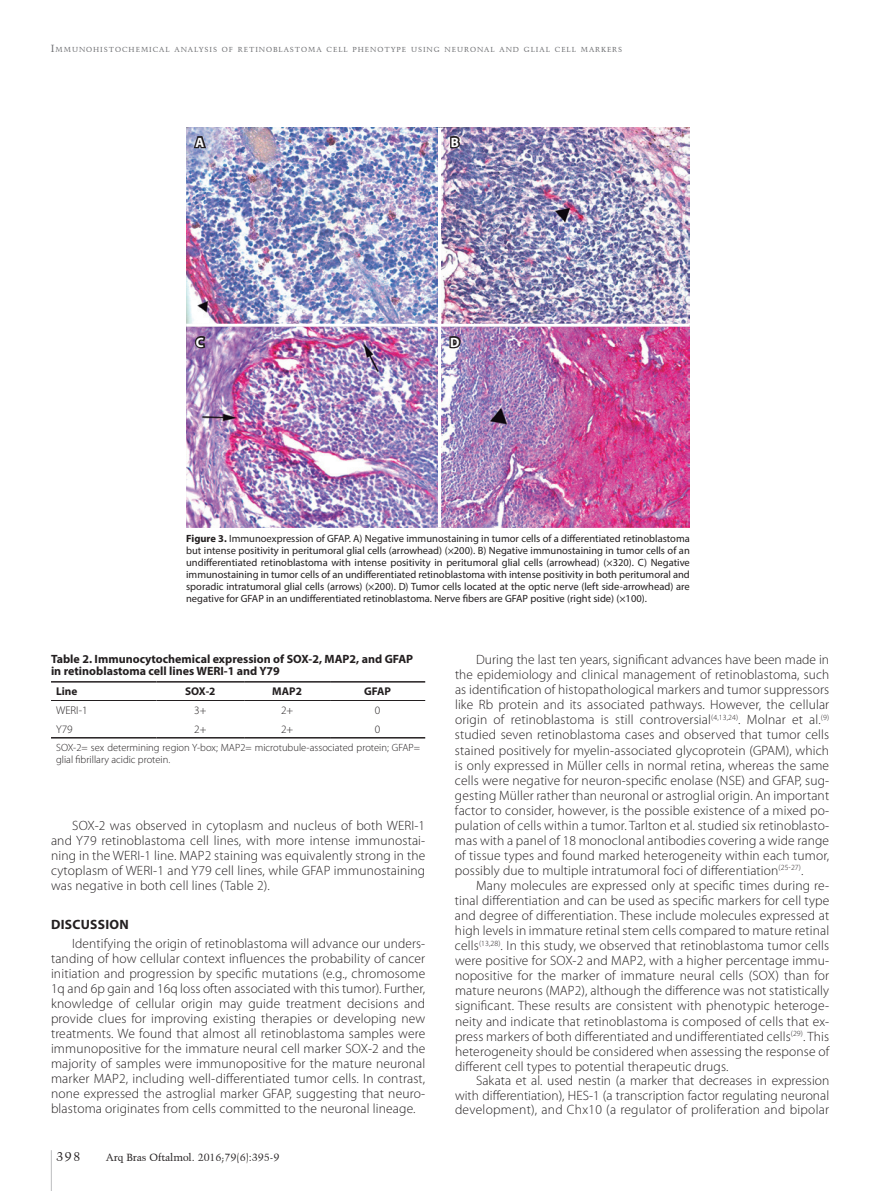
<style>
.page{position:relative;width:893px;height:1191px;background:#fff}
.page>*{position:absolute;margin:0;border:0;box-sizing:border-box;transform-origin:0 0}
.t1{font:300 13.5px/15px "Myriad Pro";letter-spacing:.01em;color:#231f20;text-align:justify}
.t2{font:700 13.5px "Myriad Pro";letter-spacing:.02em;color:#231f20}
.t3{font:700 13.5px "Myriad Pro";color:#fff}
.t4{font:12.75px "Kuenstler 480 BT";color:#231f20}
.t5{font:700 12px/12px "Myriad Pro";color:#231f20}
.t6{font:300 11.25px "Myriad Pro";color:#231f20}
.t7{font:700 11.25px "Myriad Pro";color:#231f20}
.t8{font:10.5px/12px "Myriad Pro";color:#231f20;text-align:justify}
.t9{font:300 10.5px/12px "Myriad Pro";color:#231f20}
.t10{font:10.5px "Kuenstler 480 BT";color:#231f20}
.t11{font:7.35px "Kuenstler 480 BT";letter-spacing:.13em;color:#6c6d70}
.s1{font-size:10.5px}
.s2{font-weight:700}
</style>
<div class="page">
<hr style="left:51px;top:1150px;width:1px;height:41px;background:#bcbdc0">
<hr style="left:51px;top:681px;width:106px;height:1px;background:#231f20">
<hr style="left:157px;top:681px;width:87px;height:1px;background:#231f20">
<hr style="left:244px;top:681px;width:86px;height:1px;background:#231f20">
<hr style="left:330px;top:681px;width:95px;height:1px;background:#231f20">
<hr style="left:51px;top:700px;width:106px;height:1px;background:#231f20">
<hr style="left:157px;top:700px;width:87px;height:1px;background:#231f20">
<hr style="left:244px;top:700px;width:86px;height:1px;background:#231f20">
<hr style="left:330px;top:700px;width:95px;height:1px;background:#231f20">
<hr style="left:51px;top:737px;width:106px;height:1px;background:#231f20">
<hr style="left:157px;top:737px;width:87px;height:1px;background:#231f20">
<hr style="left:244px;top:737px;width:86px;height:1px;background:#231f20">
<hr style="left:330px;top:737px;width:95px;height:1px;background:#231f20">
<img style="left:186px;top:128px;width:504px;height:399px">
<hr style="left:186px;top:324px;width:504px;height:3px;background:#fff">
<hr style="left:438px;top:128px;width:3px;height:399px;background:#fff">
<svg style="left:192px;top:127px;width:16px;height:23px"></svg>
<svg style="left:193px;top:334px;width:14px;height:16px"></svg>
<svg style="left:448px;top:134px;width:14px;height:16px"></svg>
<svg style="left:448px;top:334px;width:15px;height:16px"></svg>
<p class="t11" style="left:51px;top:45px;width:573px"><span class="s1">I</span>MMUNOHISTOCHEMICAL ANALYSIS OF RETINOBLASTOMA CELL PHENOTYPE USING NEURONAL AND GLIAL CELL MARKERS</p>
<p class="t3" style="left:196px;top:133px;width:10px">A</p>
<p class="t3" style="left:196px;top:333px;width:10px">C</p>
<p class="t3" style="left:451px;top:133px;width:10px">B</p>
<p class="t3" style="left:450px;top:333px;width:11px">D</p>
<p class="t8" style="left:186px;top:532px;width:505px"><span class="s2">Figure 3.</span> Immunoexpression of GFAP. A) Negative immunostaining in tumor cells of a differentiated retinoblastoma but intense positivity in peritumoral glial cells (arrowhead) (×200). B) Negative immunostaining in tumor cells of an undifferentiated retinoblastoma with intense positivity in peritumoral glial cells (arrowhead) (×320). C) Negative immunostaining in tumor cells of an undifferentiated retinoblastoma with intense positivity in both peritumoral and sporadic intratumoral glial cells (arrows) (×200). D) Tumor cells located at the optic nerve (left side-arrowhead) are negative for GFAP in an undifferentiated retinoblastoma. Nerve fibers are GFAP positive (right side) (×100).</p>
<p class="t5" style="left:51px;top:652px;width:364px">Table 2. Immunocytochemical expression of SOX-2, MAP2, and GFAP in retinoblastoma cell lines WERI-1 and Y79</p>
<p class="t7" style="left:56px;top:684px;width:23px">Line</p>
<p class="t7" style="left:185px;top:684px;width:32px">SOX-2</p>
<p class="t7" style="left:272px;top:684px;width:31px">MAP2</p>
<p class="t7" style="left:364px;top:684px;width:28px">GFAP</p>
<p class="t6" style="left:56px;top:704px;width:33px">WERI-1</p>
<p class="t6" style="left:194px;top:704px;width:14px">3+</p>
<p class="t6" style="left:281px;top:704px;width:14px">2+</p>
<p class="t6" style="left:375px;top:704px;width:7px">0</p>
<p class="t6" style="left:56px;top:722px;width:18px">Y79</p>
<p class="t6" style="left:194px;top:722px;width:14px">2+</p>
<p class="t6" style="left:281px;top:722px;width:14px">2+</p>
<p class="t6" style="left:375px;top:722px;width:7px">0</p>
<p class="t9" style="left:56px;top:741px;width:365px">SOX-2= sex determining region Y-box; MAP2= microtubule-associated protein; GFAP= glial fibrillary acidic protein.</p>
<p class="t1" style="left:51px;top:818px;width:376px;text-indent:21px">SOX-2 was observed in cytoplasm and nucleus of both WERI-1 and Y79 retinoblastoma cell lines, with more intense immunostai&shy;ning in the WERI-1 line. MAP2 staining was equivalently strong in the cytoplasm of WERI-1 and Y79 cell lines, while GFAP immunostaining was negative in both cell lines (Table 2).</p>
<p class="t2" style="left:51px;top:915px;width:79px">DISCUSSION</p>
<p class="t1" style="left:51px;top:936px;width:376px;text-indent:21px">Identifying the origin of retinoblastoma will advance our unders&shy;tanding of how cellular context influences the probability of cancer initiation and progression by specific mutations (e.g., chromosome 1q and 6p gain and 16q loss often associated with this tumor). Further, knowledge of cellular origin may guide treatment decisions and provide clues for improving existing therapies or developing new treatments. We found that almost all retinoblastoma samples were immunopositive for the immature neural cell marker SOX-2 and the majority of samples were immunopositive for the mature neuronal marker MAP2, including well-differentiated tumor cells. In contrast, none expressed the astroglial marker GFAP, suggesting that neuro&shy;blastoma originates from cells committed to the neuronal lineage.</p>
<p class="t4" style="left:56px;top:1149px;width:26px">398</p>
<p class="t10" style="left:106px;top:1151px;width:175px">Arq Bras Oftalmol. 2016;79(6):395-9</p>
<p class="t1" style="left:455px;top:652px;width:376px;text-indent:21px">During the last ten years, significant advances have been made in the epidemiology and clinical management of retinoblastoma, such as identification of histopathological markers and tumor suppressors like Rb protein and its associated pathways. However, the cellular origin of retinoblastoma is still controversial<sup>(4,13,24)</sup>. Molnar et al.<sup>(9) </sup>studied seven retinoblastoma cases and observed that tumor cells stained positively for myelin-associated glycoprotein (GPAM), which is only expressed in Müller cells in normal retina, whereas the same cells were negative for neuron-specific enolase (NSE) and GFAP, sug&shy;gesting Müller rather than neuronal or astroglial origin. An important factor to consider, however, is the possible existence of a mixed po&shy;pulation of cells within a tumor. Tarlton et al. studied six retinoblasto&shy;mas with a panel of 18 monoclonal antibodies covering a wide range of tissue types and found marked heterogeneity within each tumor, possibly due to multiple intratumoral foci of differentiation<sup>(25-27)</sup>.</p>
<p class="t1" style="left:455px;top:878px;width:376px;text-indent:21px">Many molecules are expressed only at specific times during re&shy;tinal differentiation and can be used as specific markers for cell type and degree of differentiation. These include molecules expressed at high levels in immature retinal stem cells compared to mature retinal cells<sup>(13,28)</sup>. In this study, we observed that retinoblastoma tumor cells were positive for SOX-2 and MAP2, with a higher percentage immu&shy;nopositive for the marker of immature neural cells (SOX) than for mature neurons (MAP2), although the difference was not statistically significant. These results are consistent with phenotypic heteroge&shy;neity and indicate that retinoblastoma is composed of cells that ex&shy;press markers of both differentiated and undifferentiated cells<sup>(29)</sup>. This heterogeneity should be considered when assessing the response of different cell types to potential therapeutic drugs.</p>
<p class="t1" style="left:455px;top:1073px;width:376px;line-height:14.5px;text-indent:21px">Sakata et al. used nestin (a marker that decreases in expression with differentiation), HES-1 (a transcription factor regulating neuronal development), and Chx10 (a regulator of proliferation and bipolar</p>
</div>
